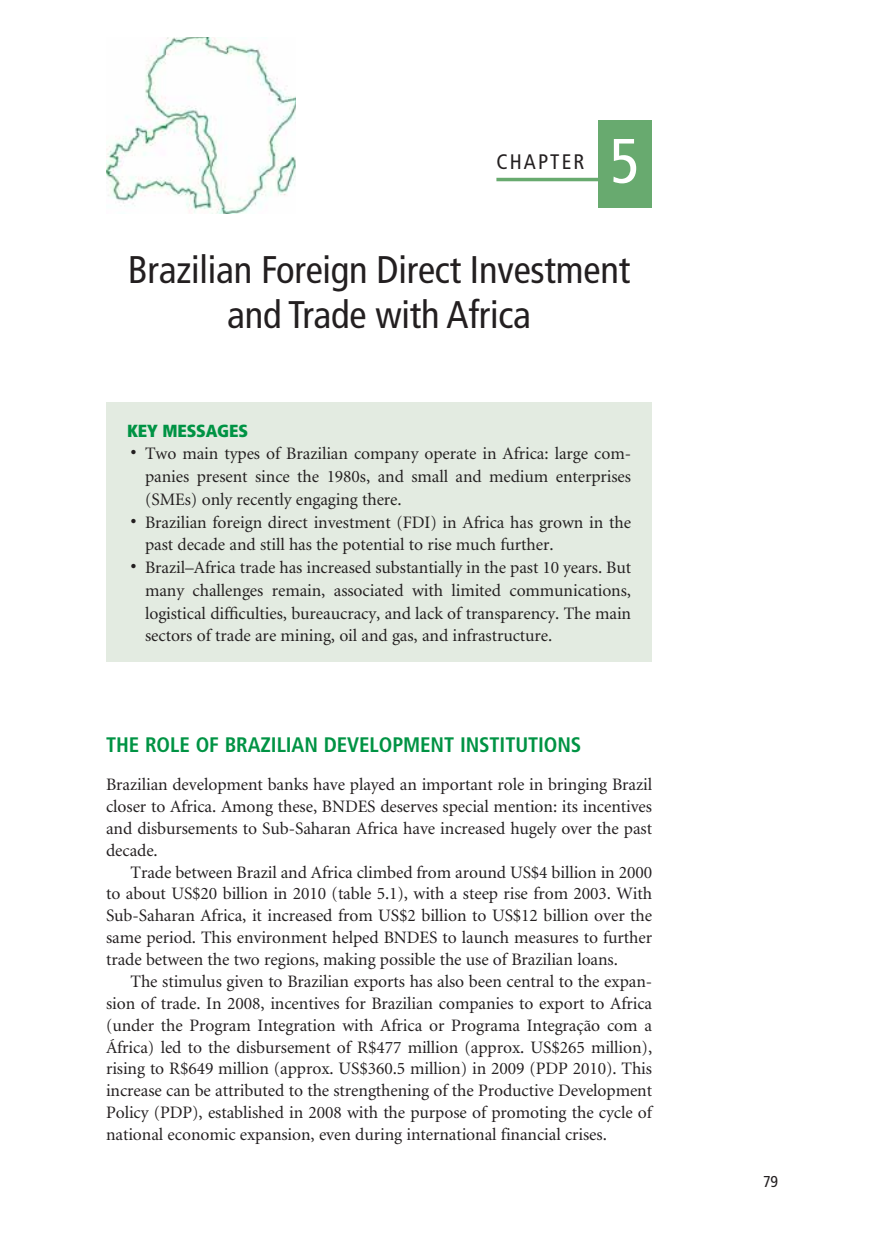
<style>
.page{position:relative;width:882px;height:1260px;background:#fff}
.page>*{position:absolute;margin:0;border:0;box-sizing:border-box;transform-origin:0 0}
.t1{font:condensed 63px "Frutiger";color:#fff}
.t2{font:condensed 38.5px/45.5px "Frutiger";letter-spacing:-.005em;color:#231f20;text-align:center}
.t3{font:700 condensed 21px "Frutiger";letter-spacing:-.005em;color:#009344}
.t4{font:condensed 21px "Frutiger";letter-spacing:.1em;color:#231f20}
.t5{font:17.5px/21.9px "Minion";letter-spacing:-.005em;color:#231f20;text-align:justify}
.t6{font:900 condensed 17.5px "Frutiger";letter-spacing:-.01em;color:#009344}
.t7{font:condensed 15.75px "Frutiger";color:#231f20}
</style>
<div class="page">
<div style="left:599px;top:120px;width:53px;height:87px;background:#68aa6f"></div>
<div style="left:106px;top:403px;width:546px;height:259px;background:#e3ebe1"></div>
<hr style="left:496px;top:178px;width:103px;height:3px;background:#68aa6f">
<img style="left:106px;top:37px;width:189px;height:177px">
<p class="t4" style="left:496px;top:153px;width:90px">CHAPTER</p>
<h1 class="t1" style="left:610px;top:136px;width:32px">5</h1>
<h2 class="t2" style="left:128px;top:250px;width:504px">Brazilian Foreign Direct Investment and Trade with Africa</h2>
<p class="t6" style="left:127px;top:424px;width:123px">KEY MESSAGES</p>
<p class="t5" style="left:145px;top:444px;width:488px;line-height:22.8px;text-align:left">Two main types of Brazilian company operate in Africa: large com&shy;panies present since the 1980s, and small and medium enterprises (SMEs) only recently engaging there.<br>Brazilian foreign direct investment (FDI) in Africa has grown in the past decade and still has the potential to rise much further.<br>Brazil–Africa trade has increased substantially in the past 10 years. But many challenges remain, associated with limited communications, logistical difficulties, bureaucracy, and lack of transparency. The main sectors of trade are mining, oil and gas, and infrastructure.</p>
<p class="t3" style="left:106px;top:737px;width:477px">THE ROLE OF BRAZILIAN DEVELOPMENT INSTITUTIONS</p>
<p class="t5" style="left:106px;top:775px;width:548px">Brazilian development banks have played an important role in bringing Brazil closer to Africa. Among these, BNDES deserves special mention: its incentives and disbursements to Sub-Saharan Africa have increased hugely over the past decade.</p>
<p class="t5" style="left:106px;top:863px;width:548px;text-indent:24px">Trade between Brazil and Africa climbed from around US$4 billion in 2000 to about US$20 billion in 2010 (table 5.1), with a steep rise from 2003. With Sub-Saharan Africa, it increased from US$2 billion to US$12 billion over the same period. This environment helped BNDES to launch measures to further trade between the two regions, making possible the use of Brazilian loans.</p>
<p class="t5" style="left:106px;top:972px;width:548px;text-indent:24px">The stimulus given to Brazilian exports has also been central to the expan&shy;sion of trade. In 2008, incentives for Brazilian companies to export to Africa (under the Program Integration with Africa or Programa Integração com a África) led to the disbursement of R$477 million (approx. US$265 million), rising to R$649 million (approx. US$360.5 million) in 2009 (PDP 2010). This increase can be attributed to the strengthening of the Productive Development Policy (PDP), established in 2008 with the purpose of promoting the cycle of national economic expansion, even during international financial crises.</p>
<p class="t7" style="left:763px;top:1176px;width:17px">79</p>
</div>
